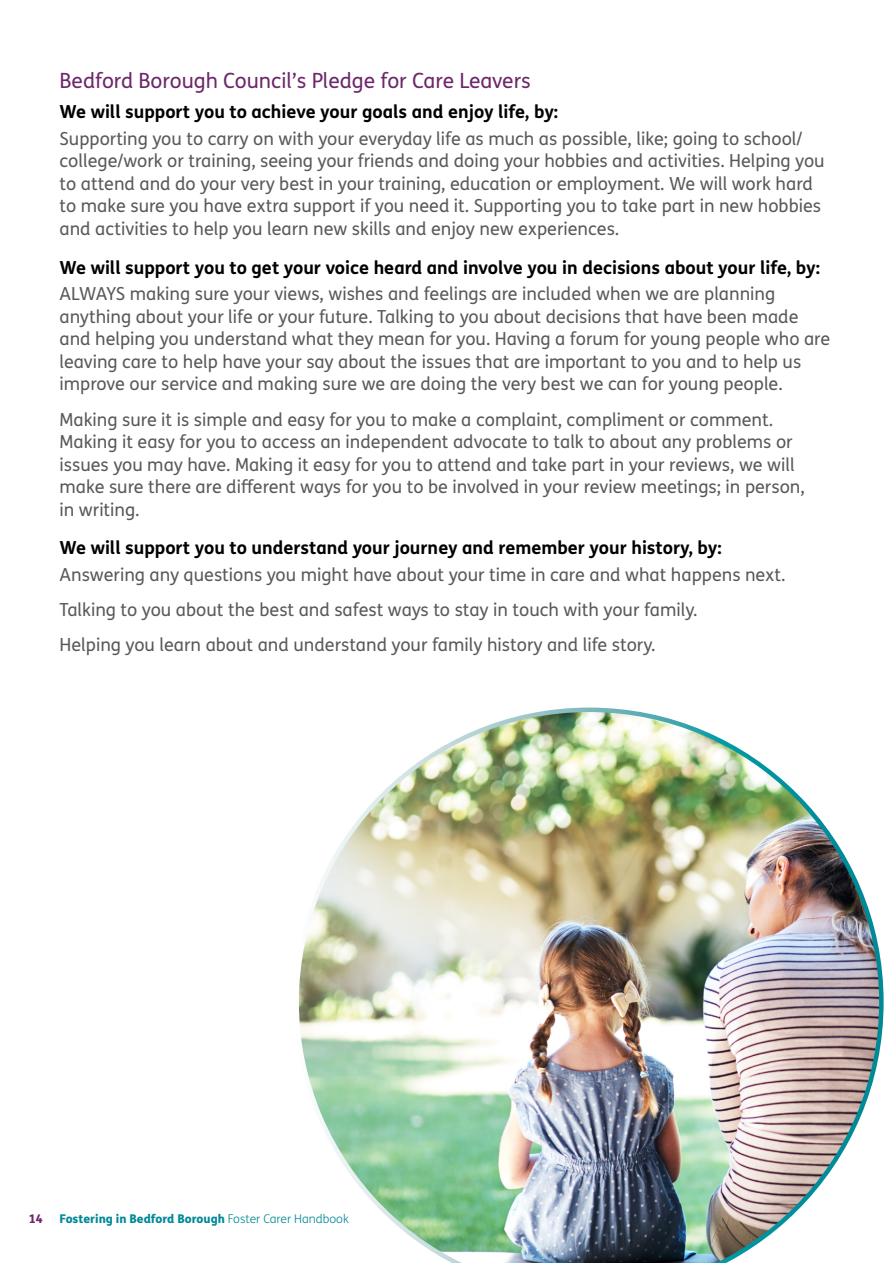
<style>
.page{position:relative;width:893px;height:1263px;background:#fff}
.page>*{position:absolute;margin:0;border:0;box-sizing:border-box;transform-origin:0 0}
.Heading_2{font:21px "FS Me Pro";color:#6d276a}
.body{font:18px/22.5px "FS Me Pro";color:#58595b}
.Heading_3{font:700 18px "FS Me Pro";color:#000}
.t1{font:800 12px "FS Me Pro";color:#008996}
.t2{font:800 12px "FS Me Pro";color:#6d276a}
.s1{font-weight:300}
</style>
<div class="page">
<img style="left:299px;top:707px;width:585px;height:556px">
<p class="Heading_2" style="left:60px;top:66px;width:473px">Bedford Borough Council’s Pledge for Care Leavers</p>
<p class="Heading_3" style="left:60px;top:98px;width:500px">We will support you to achieve your goals and enjoy life, by:</p>
<p class="body" style="left:60px;top:127px;width:767px">Supporting you to carry on with your everyday life as much as possible, like; going to school/ college/work or training, seeing your friends and doing your hobbies and activities. Helping you to attend and do your very best in your training, education or employment. We will work hard to make sure you have extra support if you need it. Supporting you to take part in new hobbies and activities to help you learn new skills and enjoy new experiences.</p>
<p class="Heading_3" style="left:60px;top:253px;width:762px">We will support you to get your voice heard and involve you in decisions about your life, by:</p>
<p class="body" style="left:60px;top:282px;width:772px">ALWAYS making sure your views, wishes and feelings are included when we are planning anything about your life or your future. Talking to you about decisions that have been made and helping you understand what they mean for you. Having a forum for young people who are leaving care to help have your say about the issues that are important to you and to help us improve our service and making sure we are doing the very best we can for young people.</p>
<p class="body" style="left:60px;top:408px;width:747px">Making sure it is simple and easy for you to make a complaint, compliment or comment.<br>Making it easy for you to access an independent advocate to talk to about any problems or issues you may have. Making it easy for you to attend and take part in your reviews, we will make sure there are different ways for you to be involved in your review meetings; in person, in writing.</p>
<p class="Heading_3" style="left:60px;top:534px;width:664px">We will support you to understand your journey and remember your history, by:</p>
<p class="body" style="left:60px;top:563px;width:727px">Answering any questions you might have about your time in care and what happens next.</p>
<p class="body" style="left:60px;top:598px;width:639px">Talking to you about the best and safest ways to stay in touch with your family.</p>
<p class="body" style="left:60px;top:633px;width:597px">Helping you learn about and understand your family history and life story.</p>
<p class="t2" style="left:29px;top:1209px;width:16px">14</p>
<p class="t1" style="left:60px;top:1209px;width:291px">Fostering in Bedford Borough <span class="s1">Foster Carer Handbook</span></p>
</div>
